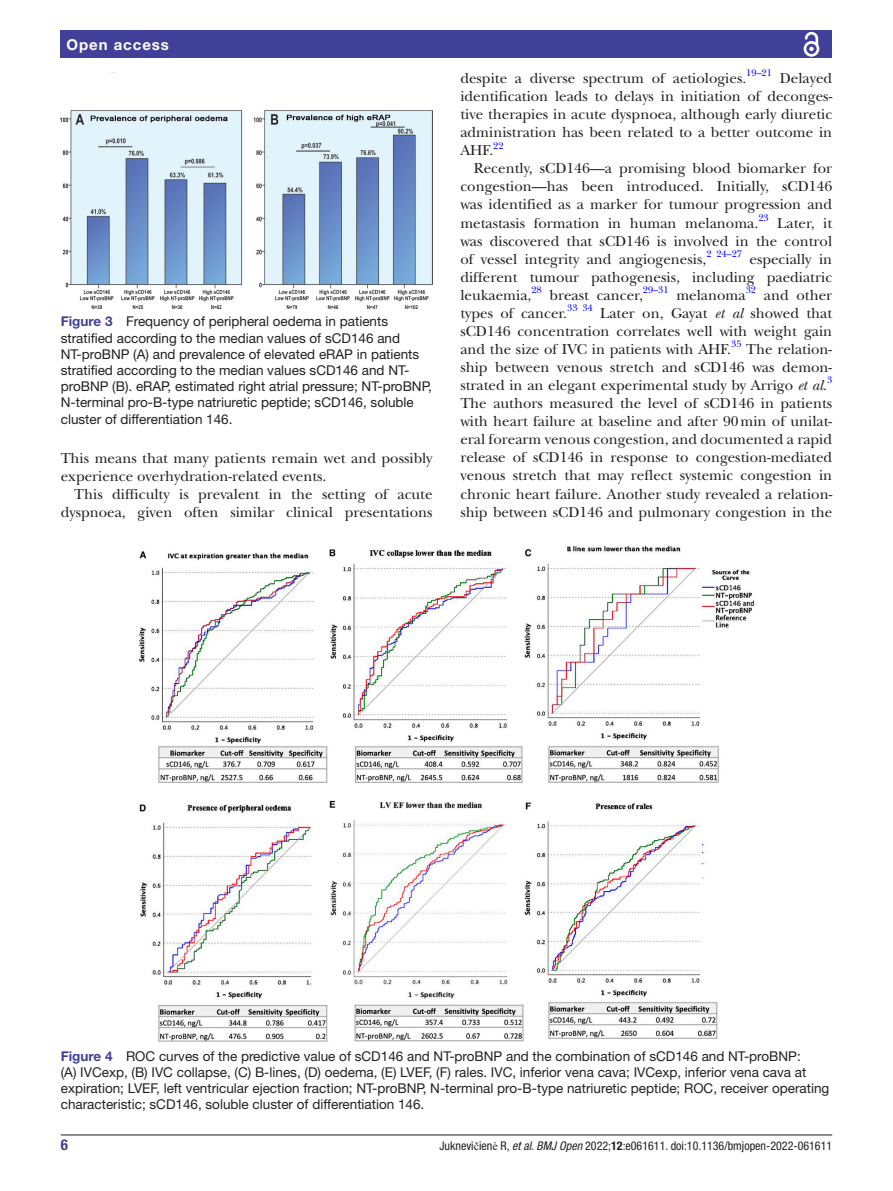
<style>
.page{position:relative;width:893px;height:1191px;background:#fff}
.page>*{position:absolute;margin:0;border:0;box-sizing:border-box;transform-origin:0 0}
.t1{font:15px/18px "New Baskerville";color:#231f20;text-align:justify}
.t2{font:700 15px "Helvetica Neue LT Std";letter-spacing:.065em;color:#fff}
.t3{font:700 condensed 15px "Helvetica Neue LT Std";color:#414099}
.t4{font:13.5px/16.2px "Helvetica Neue LT Std";color:#231f20}
.t5{font:condensed 12px "Helvetica Neue LT Std";color:#231f20}
.t6{font:9.9px "New Baskerville";color:#00f}
.s1{font-weight:700;color:#414099}
.s2{font-style:italic}
.s3{font-family:"Times New Roman";font-stretch:normal}
.s4{font-weight:700}
</style>
<div class="page">
<hr style="left:61px;top:1134px;width:771px;height:1px;background:#231f20">
<div style="left:61px;top:31px;width:771px;height:27px;background:#414099"></div>
<svg style="left:803px;top:31px;width:17px;height:26px"></svg>
<img style="left:61px;top:110px;width:372px;height:199px">
<img style="left:138px;top:546px;width:617px;height:496px">
<p class="t2" style="left:66px;top:35px;width:104px">Open access</p>
<p class="t4" style="left:61px;top:313px;width:372px"><span class="s1">Figure 3</span> Frequency of peripheral oedema in patients stratified according to the median values of sCD146 and NT-proBNP (A) and prevalence of elevated eRAP in patients stratified according to the median values sCD146 and NT&shy;proBNP (B). eRAP, estimated right atrial pressure; NT-proBNP, N-terminal pro-B-type natriuretic peptide; sCD146, soluble cluster of differentiation 146.</p>
<p class="t1" style="left:61px;top:449px;width:373px">This means that many patients remain wet and possibly experience overhydration-related events.</p>
<p class="t1" style="left:61px;top:485px;width:373px;text-align:right">This difficulty is prevalent in the setting of acute dyspnoea, given often similar clinical presentations</p>
<p class="t1" style="left:460px;top:69px;width:313px">despite a diverse spectrum of aetiologies.<sup>19–21</sup></p>
<p class="t1" style="left:460px;top:69px;width:373px;text-indent:319px">Delayed identification leads to delays in initiation of deconges&shy;tive therapies in acute dyspnoea, although early diuretic administration has been related to a better outcome in AHF.<sup>22</sup></p>
<p class="t1" style="left:460px;top:160px;width:373px;text-indent:14px">Recently, sCD146—a promising blood biomarker for congestion—has been introduced. Initially, sCD146 was identified as a marker for tumour progression and metastasis formation in human melanoma.</p>
<p class="t6" style="left:758px;top:212px;width:12px">23</p>
<p class="t1" style="left:460px;top:214px;width:373px;text-indent:317px">Later, it was discovered that sCD146 is involved in the control of vessel integrity and angiogenesis,</p>
<p class="t6" style="left:706px;top:248px;width:37px">2 24–27</p>
<p class="t1" style="left:460px;top:250px;width:373px;text-indent:289px">especially in different tumour pathogenesis, including paediatric leukaemia,</p>
<p class="t6" style="left:531px;top:284px;width:12px">28</p>
<p class="t1" style="left:550px;top:286px;width:95px">breast cancer,</p>
<p class="t6" style="left:643px;top:284px;width:27px">29–31</p>
<p class="t1" style="left:676px;top:286px;width:71px">melanoma</p>
<p class="t6" style="left:746px;top:284px;width:12px">32</p>
<p class="t1" style="left:764px;top:286px;width:70px">and other</p>
<p class="t1" style="left:460px;top:304px;width:108px">types of cancer.</p>
<p class="t6" style="left:567px;top:302px;width:27px">33 34</p>
<p class="t1" style="left:460px;top:304px;width:373px;text-indent:140px">Later on, Gayat <span class="s2">et al</span> showed that sCD146 concentration correlates well with weight gain and the size of IVC in patients with AHF.</p>
<p class="t6" style="left:731px;top:338px;width:12px">35</p>
<p class="t1" style="left:460px;top:340px;width:373px;text-indent:286px">The relation&shy;ship between venous stretch and sCD146 was demon&shy;strated in an elegant experimental study by Arrigo <span class="s2">et al</span>.</p>
<p class="t6" style="left:827px;top:374px;width:7px">3</p>
<p class="t1" style="left:460px;top:394px;width:373px">The authors measured the level of sCD146 in patients with heart failure at baseline and after 90min of unilat&shy;eral forearm venous congestion, and documented a rapid release of sCD146 in response to congestion-mediated venous stretch that may reflect systemic congestion in chronic heart failure. Another study revealed a relation&shy;ship between sCD146 and pulmonary congestion in the</p>
<p class="t4" style="left:61px;top:1047px;width:770px"><span class="s1">Figure 4</span> ROC curves of the predictive value of sCD146 and NT-proBNP and the combination of sCD146 and NT-proBNP:<br>(A) IVCexp, (B) IVC collapse, (C) B-lines, (D) oedema, (E) LVEF, (F) rales. IVC, inferior vena cava; IVCexp, inferior vena cava at expiration; LVEF, left ventricular ejection fraction; NT-proBNP, N-terminal pro-B-type natriuretic peptide; ROC, receiver operating characteristic; sCD146, soluble cluster of differentiation 146.</p>
<p class="t3" style="left:61px;top:1135px;width:9px">6</p>
<p class="t5" style="left:439px;top:1138px;width:394px">Juknevi<span class="s3">č</span>ien<span class="s3">ė</span> R, <span class="s2">et al</span>. <span class="s2">BMJ Open</span> 2022;<span class="s4">12</span>:e061611. doi:10.1136/bmjopen-2022-061611</p>
</div>
